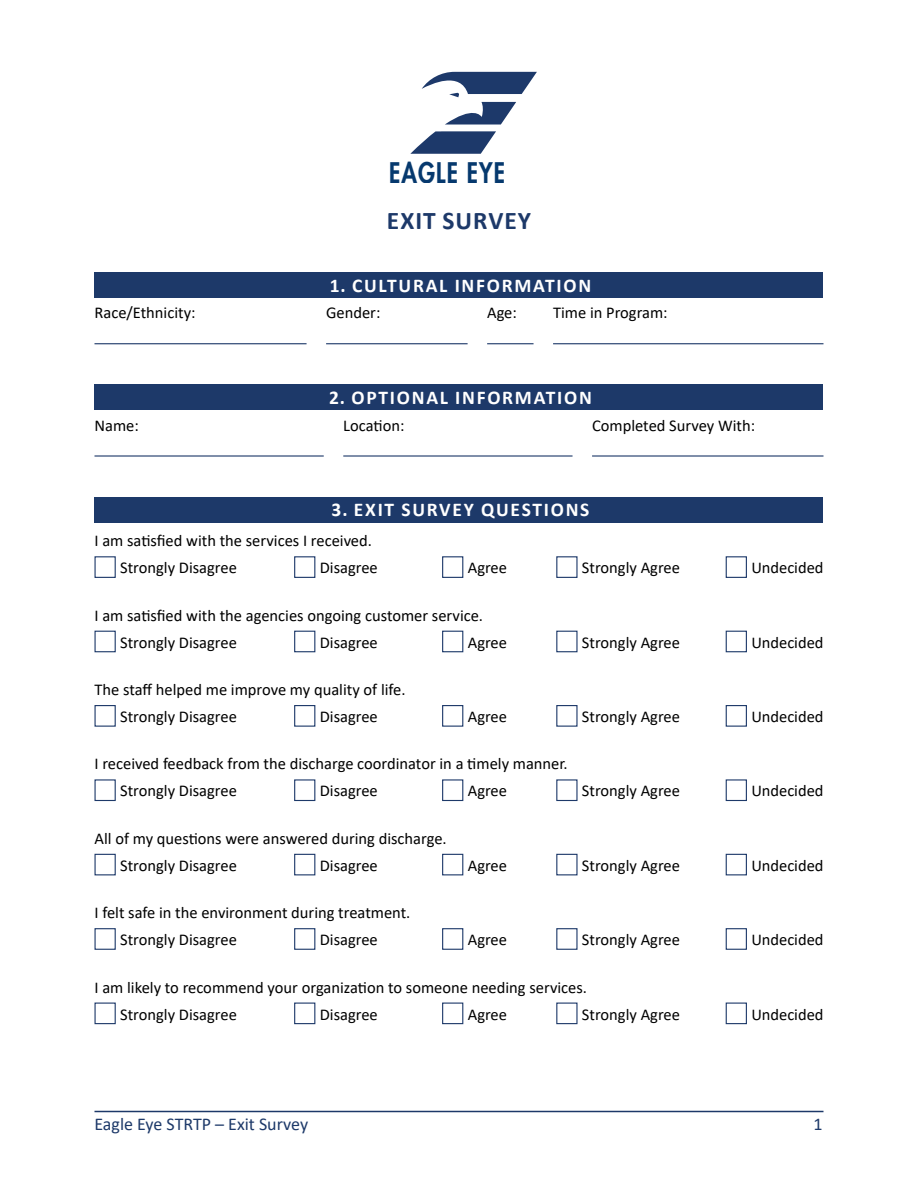
<style>
.page{position:relative;width:918px;height:1188px;background:#fff}
.page>*{position:absolute;margin:0;border:0;box-sizing:border-box;transform-origin:0 0}
.t1{font:800 27.6px "Futura Std";color:#06396e;scale:.83 1}
.t2{font:700 25.5px "Calibri";letter-spacing:.04em;color:#1d3969}
.t3{font:700 19.5px "Calibri";letter-spacing:.09em;color:#fff}
.t4{font:18px "Calibri";color:#1d3969}
.t5{font:16.5px "Calibri";color:#000}
</style>
<div class="page">
<hr style="left:94px;top:1111px;width:730px;height:1px;background:#1d3969">
<svg style="left:422px;top:72px;width:115px;height:53px"></svg>
<svg style="left:410px;top:131px;width:86px;height:23px"></svg>
<div style="left:94px;top:272px;width:730px;height:26px;background:#1d3969"></div>
<div style="left:94px;top:385px;width:730px;height:25px;background:#1d3969"></div>
<hr style="left:487px;top:343px;width:47px;height:1px;background:#1d3969">
<hr style="left:94px;top:343px;width:213px;height:1px;background:#1d3969">
<hr style="left:326px;top:343px;width:142px;height:1px;background:#1d3969">
<hr style="left:553px;top:343px;width:270px;height:1px;background:#1d3969">
<hr style="left:94px;top:455px;width:230px;height:2px;background:#1d3969">
<hr style="left:343px;top:455px;width:230px;height:2px;background:#1d3969">
<hr style="left:592px;top:455px;width:232px;height:2px;background:#1d3969">
<div style="left:94px;top:497px;width:730px;height:25px;background:#1d3969"></div>
<svg style="left:94px;top:556px;width:22px;height:22px"></svg>
<svg style="left:294px;top:556px;width:22px;height:22px"></svg>
<svg style="left:442px;top:556px;width:22px;height:22px"></svg>
<svg style="left:556px;top:556px;width:22px;height:22px"></svg>
<svg style="left:725px;top:556px;width:22px;height:22px"></svg>
<svg style="left:94px;top:630px;width:22px;height:23px"></svg>
<svg style="left:294px;top:630px;width:22px;height:23px"></svg>
<svg style="left:442px;top:630px;width:22px;height:23px"></svg>
<svg style="left:556px;top:630px;width:22px;height:23px"></svg>
<svg style="left:725px;top:630px;width:22px;height:23px"></svg>
<svg style="left:94px;top:705px;width:22px;height:22px"></svg>
<svg style="left:294px;top:705px;width:22px;height:22px"></svg>
<svg style="left:442px;top:705px;width:22px;height:22px"></svg>
<svg style="left:556px;top:705px;width:22px;height:22px"></svg>
<svg style="left:725px;top:705px;width:22px;height:22px"></svg>
<svg style="left:94px;top:779px;width:22px;height:23px"></svg>
<svg style="left:294px;top:779px;width:22px;height:23px"></svg>
<svg style="left:442px;top:779px;width:22px;height:23px"></svg>
<svg style="left:556px;top:779px;width:22px;height:23px"></svg>
<svg style="left:725px;top:779px;width:22px;height:23px"></svg>
<svg style="left:94px;top:853px;width:22px;height:23px"></svg>
<svg style="left:294px;top:853px;width:22px;height:23px"></svg>
<svg style="left:442px;top:853px;width:22px;height:23px"></svg>
<svg style="left:556px;top:853px;width:22px;height:23px"></svg>
<svg style="left:725px;top:853px;width:22px;height:23px"></svg>
<svg style="left:94px;top:928px;width:22px;height:22px"></svg>
<svg style="left:294px;top:928px;width:22px;height:22px"></svg>
<svg style="left:442px;top:928px;width:22px;height:22px"></svg>
<svg style="left:556px;top:928px;width:22px;height:22px"></svg>
<svg style="left:725px;top:928px;width:22px;height:22px"></svg>
<svg style="left:94px;top:1002px;width:22px;height:23px"></svg>
<svg style="left:294px;top:1002px;width:22px;height:23px"></svg>
<svg style="left:442px;top:1002px;width:22px;height:23px"></svg>
<svg style="left:556px;top:1002px;width:22px;height:23px"></svg>
<svg style="left:725px;top:1002px;width:22px;height:23px"></svg>
<h1 class="t1" style="left:389px;top:155px;width:141px">EAGLE EYE</h1>
<h2 class="t2" style="left:387px;top:202px;width:146px">EXIT SURVEY</h2>
<p class="t3" style="left:330px;top:271px;width:263px">1. CULTURAL INFORMATION</p>
<p class="t5" style="left:94px;top:301px;width:103px">Race/Ethnicity:</p>
<p class="t5" style="left:326px;top:301px;width:56px">Gender:</p>
<p class="t5" style="left:487px;top:301px;width:31px">Age:</p>
<p class="t5" style="left:553px;top:301px;width:116px">Time in Program:</p>
<p class="t3" style="left:329px;top:384px;width:264px">2. OPTIONAL INFORMATION</p>
<p class="t5" style="left:94px;top:414px;width:46px">Name:</p>
<p class="t5" style="left:343px;top:414px;width:63px">Location:</p>
<p class="t5" style="left:592px;top:414px;width:165px">Completed Survey With:</p>
<p class="t3" style="left:332px;top:496px;width:260px">3. EXIT SURVEY QUESTIONS</p>
<p class="t5" style="left:94px;top:529px;width:279px">I am satisfied with the services I received.</p>
<p class="t5" style="left:120px;top:556px;width:118px">Strongly Disagree</p>
<p class="t5" style="left:320px;top:556px;width:60px">Disagree</p>
<p class="t5" style="left:468px;top:556px;width:41px">Agree</p>
<p class="t5" style="left:582px;top:556px;width:100px">Strongly Agree</p>
<p class="t5" style="left:751px;top:556px;width:74px">Undecided</p>
<p class="t5" style="left:94px;top:604px;width:390px">I am satisfied with the agencies ongoing customer service.</p>
<p class="t5" style="left:120px;top:631px;width:118px">Strongly Disagree</p>
<p class="t5" style="left:320px;top:631px;width:60px">Disagree</p>
<p class="t5" style="left:468px;top:631px;width:41px">Agree</p>
<p class="t5" style="left:582px;top:631px;width:100px">Strongly Agree</p>
<p class="t5" style="left:751px;top:631px;width:74px">Undecided</p>
<p class="t5" style="left:94px;top:678px;width:313px">The staff helped me improve my quality of life.</p>
<p class="t5" style="left:120px;top:705px;width:118px">Strongly Disagree</p>
<p class="t5" style="left:320px;top:705px;width:60px">Disagree</p>
<p class="t5" style="left:468px;top:705px;width:41px">Agree</p>
<p class="t5" style="left:582px;top:705px;width:100px">Strongly Agree</p>
<p class="t5" style="left:751px;top:705px;width:74px">Undecided</p>
<p class="t5" style="left:94px;top:753px;width:475px">I received feedback from the discharge coordinator in a timely manner.</p>
<p class="t5" style="left:120px;top:779px;width:118px">Strongly Disagree</p>
<p class="t5" style="left:320px;top:779px;width:60px">Disagree</p>
<p class="t5" style="left:468px;top:779px;width:41px">Agree</p>
<p class="t5" style="left:582px;top:779px;width:100px">Strongly Agree</p>
<p class="t5" style="left:751px;top:779px;width:74px">Undecided</p>
<p class="t5" style="left:94px;top:827px;width:354px">All of my questions were answered during discharge.</p>
<p class="t5" style="left:120px;top:854px;width:118px">Strongly Disagree</p>
<p class="t5" style="left:320px;top:854px;width:60px">Disagree</p>
<p class="t5" style="left:468px;top:854px;width:41px">Agree</p>
<p class="t5" style="left:582px;top:854px;width:100px">Strongly Agree</p>
<p class="t5" style="left:751px;top:854px;width:74px">Undecided</p>
<p class="t5" style="left:94px;top:901px;width:317px">I felt safe in the environment during treatment.</p>
<p class="t5" style="left:120px;top:928px;width:118px">Strongly Disagree</p>
<p class="t5" style="left:320px;top:928px;width:60px">Disagree</p>
<p class="t5" style="left:468px;top:928px;width:41px">Agree</p>
<p class="t5" style="left:582px;top:928px;width:100px">Strongly Agree</p>
<p class="t5" style="left:751px;top:928px;width:74px">Undecided</p>
<p class="t5" style="left:94px;top:976px;width:494px">I am likely to recommend your organization to someone needing services.</p>
<p class="t5" style="left:120px;top:1003px;width:118px">Strongly Disagree</p>
<p class="t5" style="left:320px;top:1003px;width:60px">Disagree</p>
<p class="t5" style="left:468px;top:1003px;width:41px">Agree</p>
<p class="t5" style="left:582px;top:1003px;width:100px">Strongly Agree</p>
<p class="t5" style="left:751px;top:1003px;width:74px">Undecided</p>
<p class="t4" style="left:94px;top:1112px;width:215px">Eagle Eye STRTP – Exit Survey</p>
<p class="t4" style="left:814px;top:1112px;width:11px">1</p>
</div>
